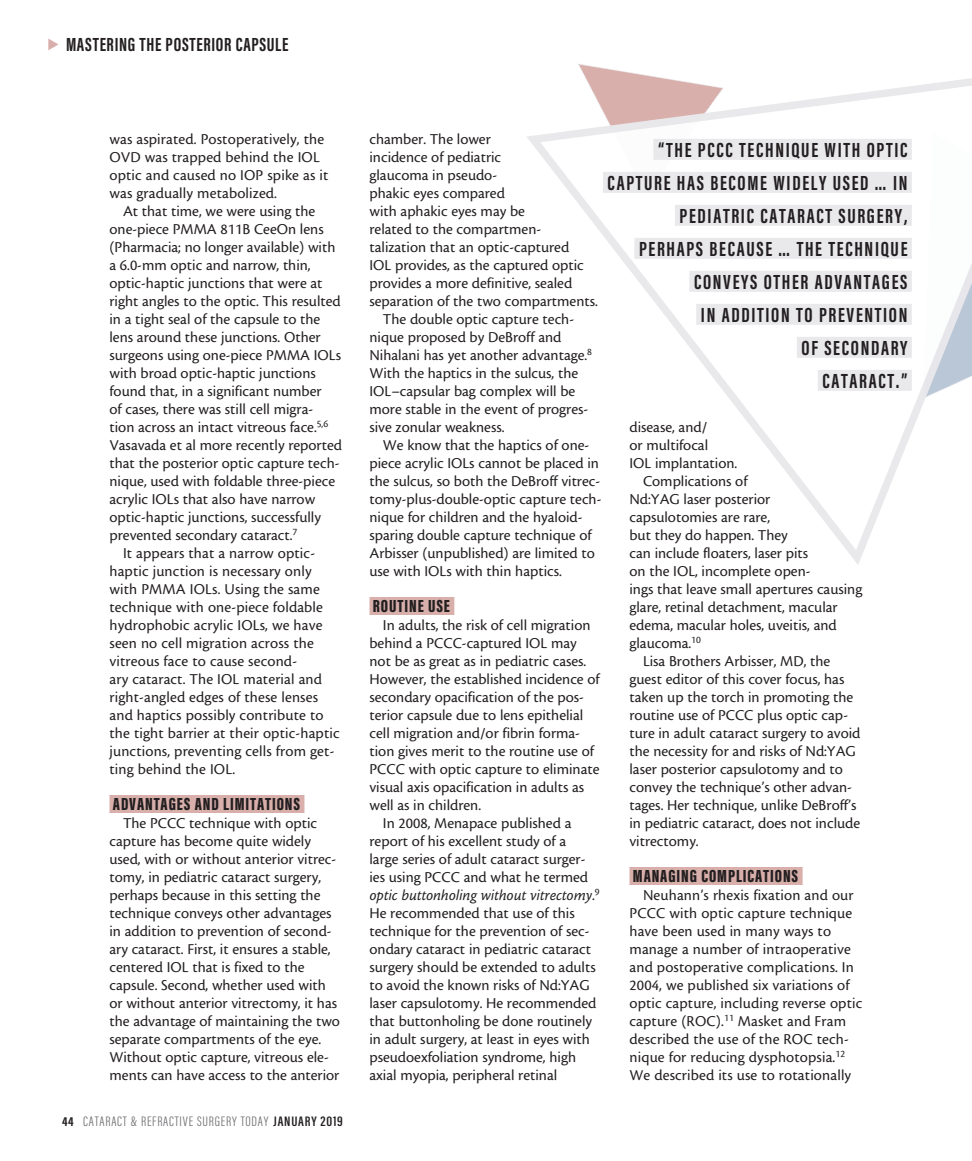
<style>
.page{position:relative;width:972px;height:1161px;background:#fff}
.page>*{position:absolute;margin:0;border:0;box-sizing:border-box;transform-origin:0 0}
.pullquote_highlight{font:700 21px/33px "Acumin Pro Extra Cond";letter-spacing:.08em;color:#231f20;text-align:right}
.t1{font:700 19.5px "Acumin Pro Extra Cond";letter-spacing:.035em;color:#231f20}
.subhead{font:900 18px "Acumin Pro Extra Cond";letter-spacing:.05em;color:#231f20}
.body{font:15.75px/18px "Cronos MM 408 10";color:#231f20}
.t2{font:300 14.1px "Acumin Pro Extra Cond";letter-spacing:.05em;color:#6c6d70;scale:1.11 1}
.s1{font-weight:700;font-size:13.35px;color:#231f20}
.s2{font-weight:600;color:#231f20}
.s3{font-family:"Cronos MM It 408 10"}
</style>
<div class="page">
<div style="left:110px;top:795px;width:194px;height:18px;background:#d8afab"></div>
<div style="left:369px;top:597px;width:85px;height:18px;background:#d8afab"></div>
<div style="left:630px;top:867px;width:173px;height:18px;background:#d8afab"></div>
<svg style="left:527px;top:64px;width:445px;height:500px"></svg>
<div style="left:653px;top:139px;width:259px;height:21px;background:#e9e9ec"></div>
<div style="left:603px;top:172px;width:309px;height:21px;background:#e9e9ec"></div>
<div style="left:675px;top:205px;width:237px;height:21px;background:#e9e9ec"></div>
<div style="left:634px;top:238px;width:278px;height:21px;background:#e9e9ec"></div>
<div style="left:689px;top:271px;width:223px;height:21px;background:#e9e9ec"></div>
<div style="left:696px;top:304px;width:216px;height:21px;background:#e9e9ec"></div>
<div style="left:797px;top:337px;width:115px;height:21px;background:#e9e9ec"></div>
<div style="left:818px;top:370px;width:94px;height:21px;background:#e9e9ec"></div>
<p class="t1" style="left:66px;top:32px;width:224px">MASTERING THE POSTERIOR CAPSULE</p>
<p class="body" style="left:110px;top:130px;width:220px">was aspirated. Postoperatively, the<br>OVD was trapped behind the IOL optic and caused no IOP spike as it was gradually metabolized.</p>
<p class="body" style="left:110px;top:202px;width:234px;text-indent:14px">At that time, we were using the one-piece PMMA 811B CeeOn lens (Pharmacia; no longer available) with a 6.0-mm optic and narrow, thin, optic-haptic junctions that were at right angles to the optic. This resulted in a tight seal of the capsule to the lens around these junctions. Other surgeons using one-piece PMMA IOLs with broad optic-haptic junctions found that, in a significant number<br>of cases, there was still cell migra&shy;tion across an intact vitreous face.<sup>5,6<br></sup>Vasavada et al more recently reported that the posterior optic capture tech&shy;nique, used with foldable three-piece acrylic IOLs that also have narrow optic-haptic junctions, successfully prevented secondary cataract.<sup>7</sup></p>
<p class="body" style="left:110px;top:544px;width:232px;text-indent:14px">It appears that a narrow optic&shy;haptic junction is necessary only with PMMA IOLs. Using the same technique with one-piece foldable hydrophobic acrylic IOLs, we have seen no cell migration across the vitreous face to cause second-<br>ary cataract. The IOL material and right-angled edges of these lenses and haptics possibly contribute to the tight barrier at their optic-haptic junctions, preventing cells from get&shy;ting behind the IOL.</p>
<p class="subhead" style="left:113px;top:793px;width:189px">ADVANTAGES AND LIMITATIONS</p>
<p class="body" style="left:110px;top:814px;width:232px;text-indent:14px">The PCCC technique with optic capture has become quite widely used, with or without anterior vitrec&shy;tomy, in pediatric cataract surgery, perhaps because in this setting the technique conveys other advantages in addition to prevention of second&shy;ary cataract. First, it ensures a stable, centered IOL that is fixed to the capsule. Second, whether used with or without anterior vitrectomy, it has the advantage of maintaining the two separate compartments of the eye.<br>Without optic capture, vitreous ele&shy;ments can have access to the anterior</p>
<p class="t2" style="left:62px;top:1113px;width:255px"><span class="s1">44</span> CATARACT &amp; REFRACTIVE SURGERY TODAY <span class="s2">JANUARY 2019</span></p>
<p class="body" style="left:369px;top:130px;width:230px">chamber. The lower<br>incidence of pediatric<br>glaucoma in pseudo-<br>phakic eyes compared<br>with aphakic eyes may be<br>related to the compartmen&shy;talization that an optic-captured<br>IOL provides, as the captured optic provides a more definitive, sealed separation of the two compartments.</p>
<p class="body" style="left:369px;top:310px;width:224px;text-indent:14px">The double optic capture tech&shy;nique proposed by DeBroff and<br>Nihalani has yet another advantage.<sup>8<br></sup>With the haptics in the sulcus, the<br>IOL–capsular bag complex will be more stable in the event of progres&shy;sive zonular weakness.</p>
<p class="body" style="left:369px;top:436px;width:234px;text-indent:14px">We know that the haptics of one&shy;piece acrylic IOLs cannot be placed in the sulcus, so both the DeBroff vitrec&shy;tomy-plus-double-optic capture tech&shy;nique for children and the hyaloid&shy;sparing double capture technique of Arbisser (unpublished) are limited to use with IOLs with thin haptics.</p>
<p class="subhead" style="left:373px;top:595px;width:79px">ROUTINE USE</p>
<p class="body" style="left:369px;top:616px;width:232px;text-indent:14px">In adults, the risk of cell migration behind a PCCC-captured IOL may not be as great as in pediatric cases.<br>However, the established incidence of secondary opacification of the pos&shy;terior capsule due to lens epithelial cell migration and/or fibrin forma&shy;tion gives merit to the routine use of PCCC with optic capture to eliminate visual axis opacification in adults as well as in children.</p>
<p class="body" style="left:369px;top:814px;width:232px;text-indent:14px">In 2008, Menapace published a report of his excellent study of a<br>large series of adult cataract surger&shy;ies using PCCC and what he termed <span class="s3">optic buttonholing without vitrectomy</span>.<sup>9<br></sup>He recommended that use of this technique for the prevention of sec&shy;ondary cataract in pediatric cataract surgery should be extended to adults to avoid the known risks of Nd:YAG laser capsulotomy. He recommended that buttonholing be done routinely in adult surgery, at least in eyes with pseudoexfoliation syndrome, high axial myopia, peripheral retinal</p>
<p class="pullquote_highlight" style="left:608px;top:133px;width:301px">“THE PCCC TECHNIQUE WITH OPTIC<br>CAPTURE HAS BECOME WIDELY USED … IN<br>PEDIATRIC CATARACT SURGERY,<br>PERHAPS BECAUSE … THE TECHNIQUE<br>CONVEYS OTHER ADVANTAGES<br>IN ADDITION TO PREVENTION<br>OF SECONDARY<br>CATARACT.”</p>
<p class="body" style="left:630px;top:418px;width:109px">disease, and/<br>or multifocal<br>IOL implantation.</p>
<p class="body" style="left:630px;top:472px;width:234px;text-indent:14px">Complications of<br>Nd:YAG laser posterior<br>capsulotomies are rare,<br>but they do happen. They<br>can include floaters, laser pits<br>on the IOL, incomplete open-<br>ings that leave small apertures causing glare, retinal detachment, macular edema, macular holes, uveitis, and glaucoma.<sup>10</sup></p>
<p class="body" style="left:630px;top:652px;width:232px;text-indent:14px">Lisa Brothers Arbisser, MD, the guest editor of this cover focus, has taken up the torch in promoting the routine use of PCCC plus optic cap&shy;ture in adult cataract surgery to avoid the necessity for and risks of Nd:YAG laser posterior capsulotomy and to convey the technique’s other advan&shy;tages. Her technique, unlike DeBroff’s in pediatric cataract, does not include vitrectomy.</p>
<p class="subhead" style="left:633px;top:865px;width:167px">MANAGING COMPLICATIONS</p>
<p class="body" style="left:630px;top:886px;width:234px;text-indent:14px">Neuhann’s rhexis fixation and our PCCC with optic capture technique have been used in many ways to manage a number of intraoperative and postoperative complications. In 2004, we published six variations of optic capture, including reverse optic capture (ROC).<sup>11</sup> Masket and Fram described the use of the ROC tech&shy;nique for reducing dysphotopsia.<sup>12<br></sup>We described its use to rotationally</p>
</div>
